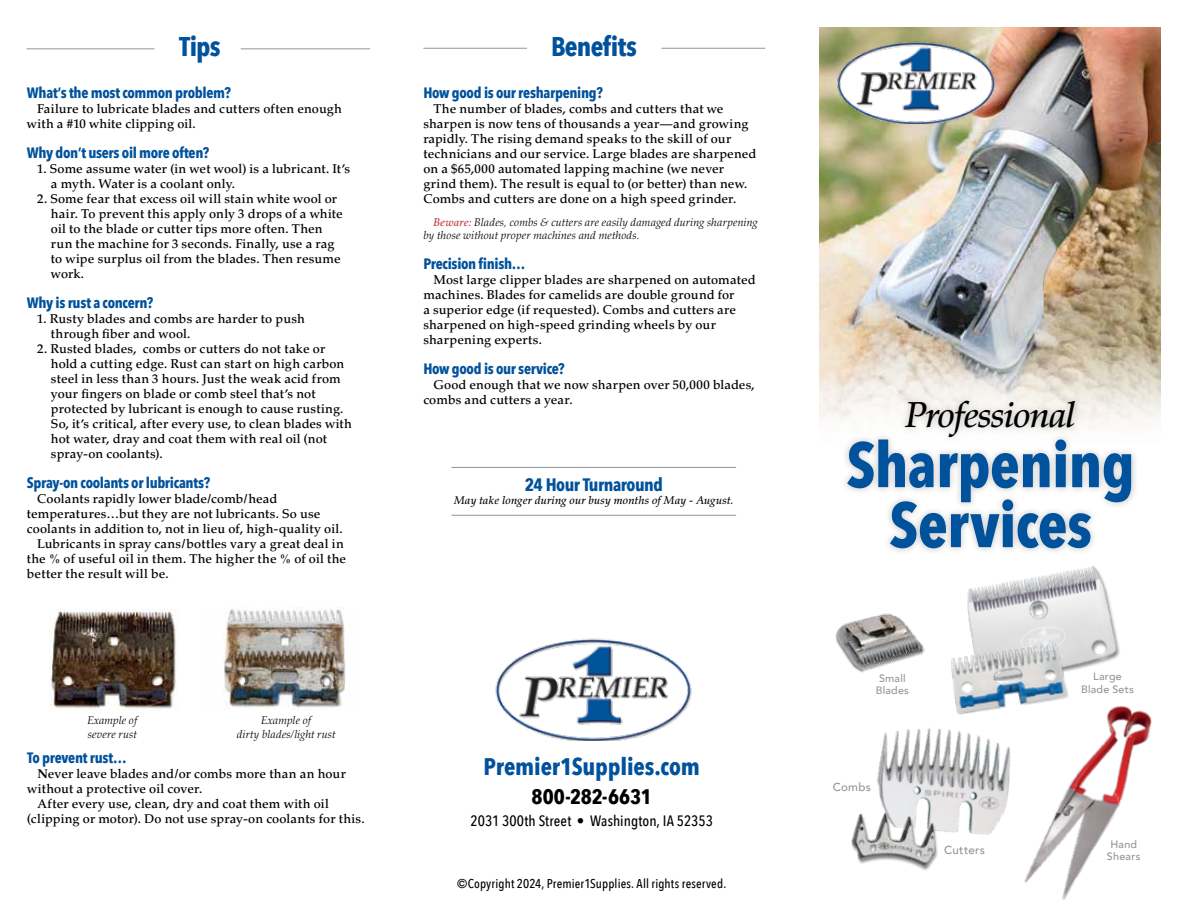
<style>
.page{position:relative;width:1188px;height:918px;background:#fff}
.page>*{position:absolute;margin:0;border:0;box-sizing:border-box;transform-origin:0 0}
.t1{font:700 63px/60px "Avenir Next Condensed";letter-spacing:-.01em;color:#00529c;text-align:center}
.t2{font:italic 500 36px "Palatino LT Pro";letter-spacing:-.03em;color:#000}
.t3{font:700 27px "Avenir Next Condensed";letter-spacing:-.025em;color:#00529c}
.t4{font:700 24px "Avenir Next Condensed";letter-spacing:-.005em;color:#00529c}
.t5{font:700 21px "Avenir Next Condensed";letter-spacing:.005em;color:#000}
.t6{font:700 18px "Avenir Next Condensed";letter-spacing:-.03em;color:#00529c}
.t7{font:700 15px "Avenir Next Condensed";letter-spacing:-.02em;color:#00529c}
.t8{font:500 15px "Avenir Next Condensed";letter-spacing:.005em;color:#000}
.t9{font:500 12.75px/15px "Palatino LT Pro";letter-spacing:.01em;color:#000}
.t10{font:500 12.75px "Avenir Next Condensed";letter-spacing:.01em;color:#000}
.t11{font:500 11.55px "Avenir";letter-spacing:.02em;color:#939598}
.t12{font:italic 300 11.25px/13.5px "Palatino LT Pro";letter-spacing:.015em;color:#000}
.t13{font:italic 500 11.25px "Palatino LT Pro";letter-spacing:.015em;color:#000}
.t14{font:500 10.65px/12.6px "Avenir";letter-spacing:.025em;color:#939598;text-align:center}
.s1{font-weight:700}
.s2{font-weight:500;color:#c2323a}
.s3{font-family:"Avenir"}
</style>
<div class="page">
<img style="left:223px;top:609px;width:123px;height:99px">
<img style="left:49px;top:609px;width:127px;height:102px">
<img style="left:495px;top:638px;width:197px;height:103px">
<img style="left:819px;top:27px;width:342px;height:392px">
<img style="left:1024px;top:705px;width:128px;height:195px">
<img style="left:835px;top:613px;width:90px;height:60px">
<img style="left:877px;top:725px;width:165px;height:150px">
<img style="left:851px;top:785px;width:114px;height:90px">
<img style="left:967px;top:566px;width:153px;height:105px">
<img style="left:951px;top:637px;width:122px;height:88px">
<img style="left:832px;top:33px;width:166px;height:91px">
<hr style="left:27px;top:48px;width:127px;height:1px;background:#939598">
<hr style="left:241px;top:48px;width:129px;height:1px;background:#939598">
<div style="left:840px;top:393px;width:299px;height:163px;background:#000;opacity:.25"></div>
<hr style="left:451px;top:467px;width:285px;height:1px;background:#939598">
<hr style="left:451px;top:515px;width:285px;height:1px;background:#939598">
<hr style="left:423px;top:48px;width:104px;height:1px;background:#939598">
<hr style="left:662px;top:48px;width:103px;height:1px;background:#939598">
<h3 class="t3" style="left:179px;top:30px;width:43px">Tips</h3>
<p class="t7" style="left:27px;top:84px;width:206px">What’s the most common problem?</p>
<p class="t9" style="left:27px;top:101px;width:317px;text-indent:10px">Failure to lubricate blades and cutters often enough with a #10 white clipping oil.</p>
<p class="t7" style="left:27px;top:144px;width:184px">Why don’t users oil more often?</p>
<p class="t9" style="left:51px;top:161px;width:301px;text-indent:-14px">1. Some assume water (in wet wool) is a lubricant. It’s a myth. Water is a coolant only.</p>
<p class="t9" style="left:51px;top:191px;width:293px;text-indent:-14px">2. Some fear that excess oil will stain white wool or hair. To prevent this apply only 3 drops of a white oil to the blade or cutter tips more often. Then run the machine for 3 seconds. Finally, use a rag to wipe surplus oil from the blades. Then resume work.</p>
<p class="t7" style="left:27px;top:294px;width:128px">Why is rust a concern?</p>
<p class="t9" style="left:51px;top:311px;width:255px;text-indent:-14px">1. Rusty blades and combs are harder to push through fiber and wool.</p>
<p class="t9" style="left:51px;top:341px;width:303px;text-indent:-14px">2. Rusted blades, combs or cutters do not take or hold a cutting edge. Rust can start on high carbon steel in less than 3 hours. Just the weak acid from your fingers on blade or comb steel that’s not protected by lubricant is enough to cause rusting.<br>So, it’s critical, after every use, to clean blades with hot water, dray and coat them with real oil (not spray-on coolants).</p>
<p class="t7" style="left:27px;top:474px;width:185px">Spray-on coolants or lubricants?</p>
<p class="t9" style="left:37px;top:491px;width:242px">Coolants rapidly lower blade/comb/head</p>
<p class="t9" style="left:27px;top:506px;width:295px">temperatures…but they are not lubricants. So use</p>
<p class="t9" style="left:27px;top:521px;width:317px">coolants in addition to, not in lieu of, high-quality oil.</p>
<p class="t9" style="left:37px;top:536px;width:308px">Lubricants in spray cans/bottles vary a great deal in</p>
<p class="t9" style="left:27px;top:551px;width:321px">the % of useful oil in them. The higher the % of oil the</p>
<p class="t9" style="left:27px;top:566px;width:143px">better the result will be.</p>
<p class="t12" style="left:87px;top:714px;width:51px">Example of severe rust</p>
<p class="t12" style="left:237px;top:714px;width:100px;text-align:center">Example of<br>dirty blades/light rust</p>
<p class="t7" style="left:27px;top:749px;width:101px">To prevent rust…</p>
<p class="t9" style="left:27px;top:766px;width:320px;text-indent:10px"><span class="s1">N</span>ever leave blades and/or combs more than an hour without a protective oil cover.</p>
<p class="t9" style="left:27px;top:796px;width:339px;text-indent:10px">After every use, clean, dry and coat them with oil (clipping or motor). Do not use spray-on coolants for this.</p>
<h3 class="t3" style="left:551px;top:30px;width:87px">Benefits</h3>
<p class="t7" style="left:423px;top:84px;width:181px">How good is our resharpening?</p>
<p class="t9" style="left:423px;top:101px;width:334px;text-indent:10px">The number of blades, combs and cutters that we sharpen is now tens of thousands a year—and growing rapidly. The rising demand speaks to the skill of our technicians and our service. Large blades are sharpened on a $65,000 automated lapping machine (we never grind them). The result is equal to (or better) than new.<br>Combs and cutters are done on a high speed grinder.</p>
<p class="t12" style="left:423px;top:215px;width:336px;text-indent:10px"><span class="s2">Beware:</span> Blades, combs &amp; cutters are easily damaged during sharpening by those without proper machines and methods.</p>
<p class="t7" style="left:423px;top:255px;width:103px">Precision finish…</p>
<p class="t9" style="left:423px;top:272px;width:334px;text-indent:10px">Most large clipper blades are sharpened on automated machines. Blades for camelids are double ground for<br>a superior edge (if requested). Combs and cutters are sharpened on high-speed grinding wheels by our sharpening experts.</p>
<p class="t7" style="left:423px;top:360px;width:143px">How good is our service?</p>
<p class="t9" style="left:423px;top:377px;width:333px;text-indent:10px">Good enough that we now sharpen over 50,000 blades, combs and cutters a year.</p>
<h3 class="t6" style="left:525px;top:473px;width:140px">24 Hour Turnaround</h3>
<p class="t13" style="left:454px;top:494px;width:281px">May take longer during our busy months of May - August.</p>
<h3 class="t4" style="left:483px;top:752px;width:218px">Premier1Supplies.com</h3>
<h3 class="t5" style="left:532px;top:783px;width:122px">800-282-6631</h3>
<p class="t8" style="left:471px;top:812px;width:244px">2031 300th Street • Washington, IA 52353</p>
<p class="t10" style="left:457px;top:875px;width:271px"><span class="s3">©</span>Copyright 2024, Premier1Supplies. All rights reserved.</p>
<h2 class="t2" style="left:906px;top:393px;width:172px">Professional</h2>
<h1 class="t1" style="left:847px;top:435px;width:290px">Sharpening<br>Services</h1>
<p class="t14" style="left:876px;top:671px;width:35px">Small<br>Blades</p>
<p class="t11" style="left:833px;top:777px;width:40px">Combs</p>
<p class="t11" style="left:944px;top:840px;width:42px">Cutters</p>
<p class="t14" style="left:1081px;top:670px;width:54px">Large<br>Blade Sets</p>
<p class="t14" style="left:1107px;top:837px;width:35px">Hand<br>Shears</p>
</div>
